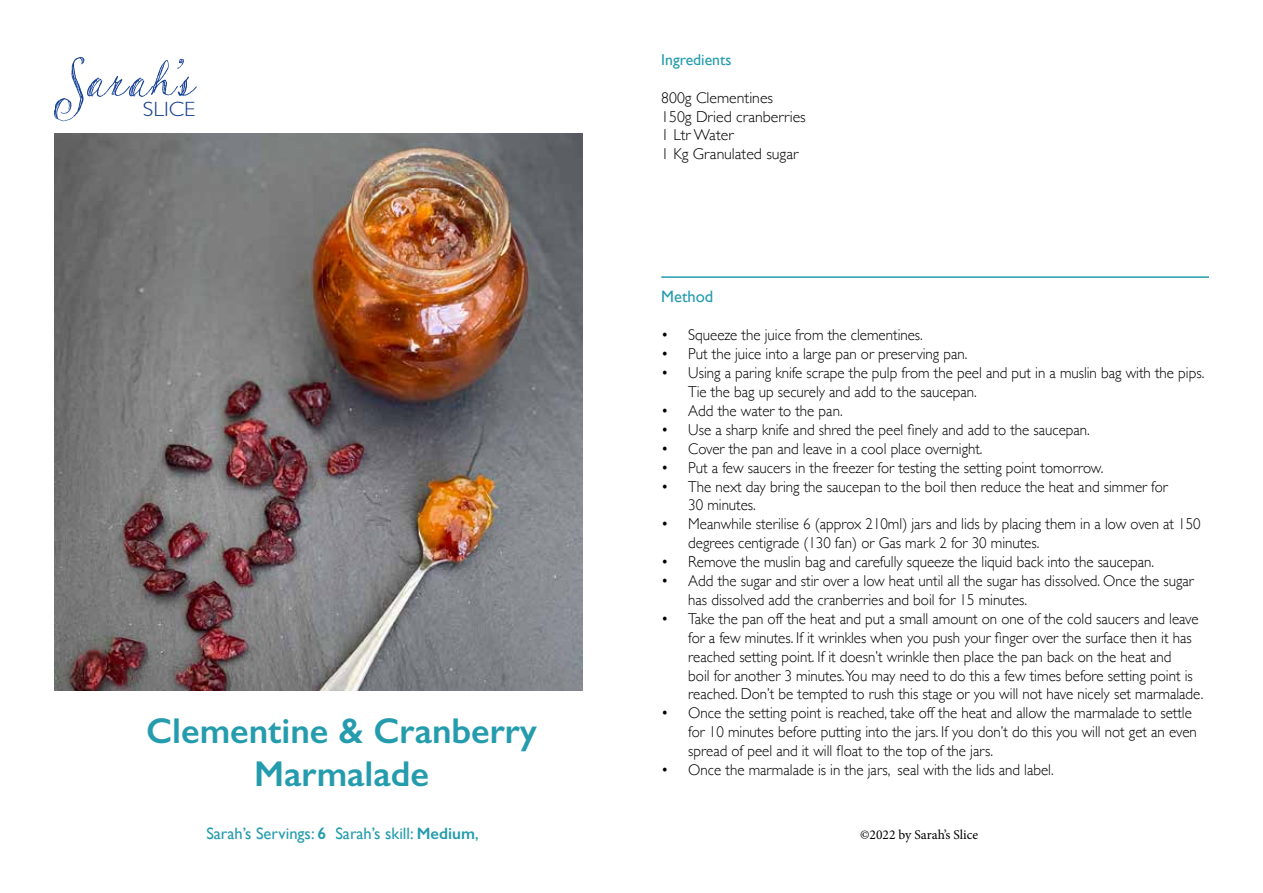
<style>
.page{position:relative;width:1263px;height:893px;background:#fff}
.page>*{position:absolute;margin:0;border:0;box-sizing:border-box;transform-origin:0 0}
.t1{font:600 36px/43.2px "Gill Sans";color:#249cad;text-align:center}
.t2{font:300 20.7px "Gill Sans";color:#164194;scale:1.09 1}
.t3{font:16.5px "Gill Sans";color:#249cad}
.t4{font:300 15.75px/18.9px "Gill Sans";color:#000;scale:.95 1}
.t5{font:300 15.75px/18.9px "Gill Sans";color:#000}
.t6{font:15.75px "Gill Sans";color:#249cad}
.t7{font:13.5px "Minion Pro";color:#000}
.s1{font-weight:600}
</style>
<div class="page">
<img style="left:54px;top:134px;width:529px;height:556px">
<svg style="left:54px;top:57px;width:143px;height:64px"></svg>
<hr style="left:661px;top:276px;width:548px;height:2px;background:#249cad">
<h2 class="t2" style="left:143px;top:93px;width:50px">SLICE</h2>
<h1 class="t1" style="left:146px;top:708px;width:392px">Clementine &amp; Cranberry<br>Marmalade</h1>
<p class="t3" style="left:206px;top:824px;width:274px">Sarah’s Servings: <span class="s1">6</span> Sarah’s skill: <span class="s1">Medium</span>,</p>
<p class="t6" style="left:661px;top:50px;width:72px">Ingredients</p>
<p class="t5" style="left:661px;top:87px;width:146px">800g Clementines<br>150g Dried cranberries<br>1 Ltr Water<br>1 Kg Granulated sugar</p>
<p class="t3" style="left:661px;top:286px;width:54px">Method</p>
<p class="t4" style="left:661px;top:325px;width:277px">• Squeeze the juice from the clementines.</p>
<p class="t4" style="left:661px;top:344px;width:324px">• Put the juice into a large pan or preserving pan.</p>
<p class="t4" style="left:688px;top:363px;width:545px;text-indent:-27px">• Using a paring knife scrape the pulp from the peel and put in a muslin bag with the pips.<br>Tie the bag up securely and add to the saucepan.</p>
<p class="t4" style="left:661px;top:401px;width:192px">• Add the water to the pan.</p>
<p class="t4" style="left:661px;top:419px;width:453px">• Use a sharp knife and shred the peel finely and add to the saucepan.</p>
<p class="t4" style="left:661px;top:438px;width:340px">• Cover the pan and leave in a cool place overnight.</p>
<p class="t4" style="left:661px;top:457px;width:467px">• Put a few saucers in the freezer for testing the setting point tomorrow.</p>
<p class="t4" style="left:688px;top:476px;width:506px;text-indent:-27px">• The next day bring the saucepan to the boil then reduce the heat and simmer for<br>30 minutes.</p>
<p class="t4" style="left:688px;top:514px;width:541px;text-indent:-27px">• Meanwhile sterilise 6 (approx 210ml) jars and lids by placing them in a low oven at 150 degrees centigrade (130 fan) or Gas mark 2 for 30 minutes.</p>
<p class="t4" style="left:661px;top:552px;width:520px">• Remove the muslin bag and carefully squeeze the liquid back into the saucepan.</p>
<p class="t4" style="left:688px;top:571px;width:534px;text-indent:-27px">• Add the sugar and stir over a low heat until all the sugar has dissolved. Once the sugar has dissolved add the cranberries and boil for 15 minutes.</p>
<p class="t4" style="left:688px;top:608px;width:544px;text-indent:-27px">• Take the pan off the heat and put a small amount on one of the cold saucers and leave for a few minutes. If it wrinkles when you push your finger over the surface then it has reached setting point. If it doesn’t wrinkle then place the pan back on the heat and<br>boil for another 3 minutes.You may need to do this a few times before setting point is reached. Don’t be tempted to rush this stage or you will not have nicely set marmalade.</p>
<p class="t4" style="left:688px;top:703px;width:537px;text-indent:-27px">• Once the setting point is reached, take off the heat and allow the marmalade to settle for 10 minutes before putting into the jars. If you don’t do this you will not get an even spread of peel and it will float to the top of the jars.</p>
<p class="t4" style="left:661px;top:760px;width:415px">• Once the marmalade is in the jars, seal with the lids and label.</p>
<p class="t7" style="left:860px;top:825px;width:120px">©2022 by Sarah’s Slice</p>
</div>
